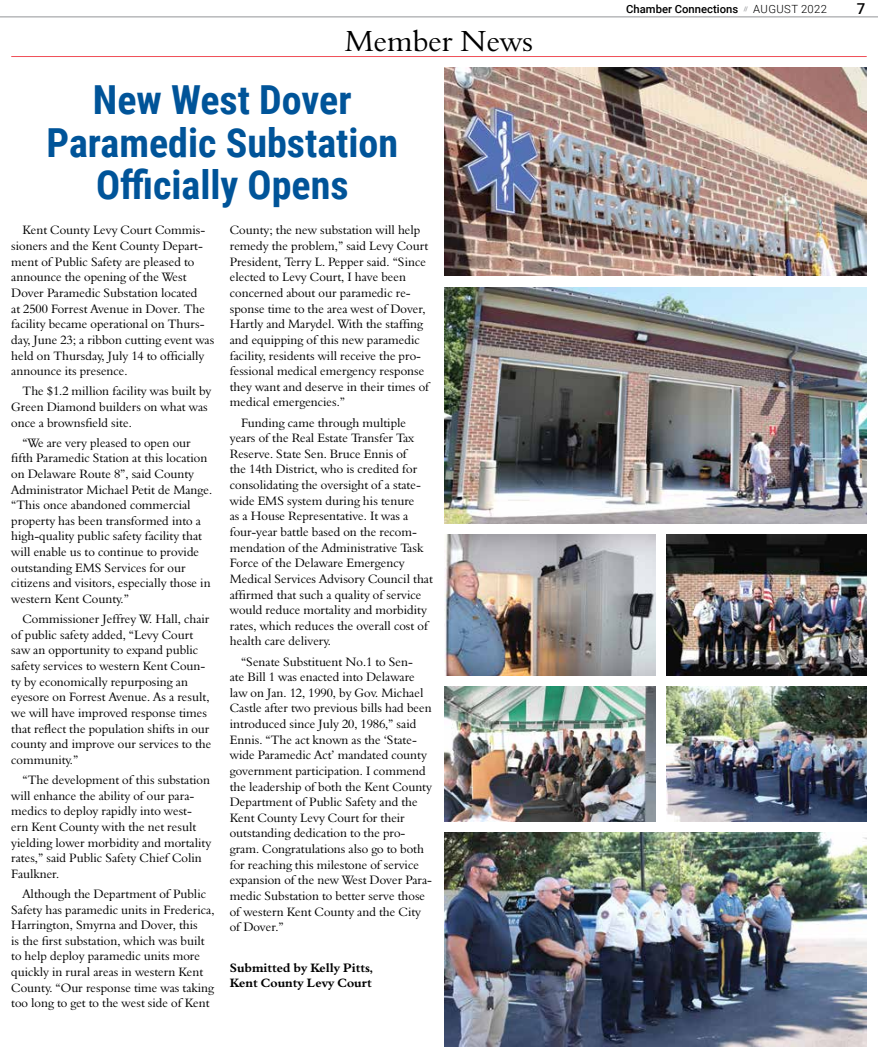
<style>
.page{position:relative;width:878px;height:1058px;background:#fff}
.page>*{position:absolute;margin:0;border:0;box-sizing:border-box;transform-origin:0 0}
.t1{font:700 40px/42.5px "Roboto Condensed";color:#005499;text-align:center}
.t2{font:30px "Aldine 401 BT Roman A";color:#000}
.t3{font:500 15px "Roboto";color:#000}
.t4{font:12.5px/15.6px "Aldine 401 BT Roman A";color:#000}
.t5{font:12.5px/15.6px "Aldine 401 BT Bold A";color:#000}
.t6{font:500 11.25px "Roboto";color:#000}
.s1{font-weight:300}
</style>
<div class="page">
<hr style="left:0;top:17px;width:878px;height:1px;background:#939598">
<img style="left:444px;top:832px;width:422px;height:214px">
<img style="left:444px;top:686px;width:211px;height:135px">
<img style="left:667px;top:686px;width:199px;height:135px">
<img style="left:667px;top:534px;width:199px;height:141px">
<img style="left:444px;top:68px;width:422px;height:208px">
<img style="left:444px;top:534px;width:211px;height:141px">
<img style="left:444px;top:287px;width:422px;height:236px">
<hr style="left:11px;top:56px;width:855px;height:1px;background:#f04e58">
<h2 class="t2" style="left:345px;top:22px;width:190px">Member News</h2>
<h1 class="t1" style="left:46px;top:77px;width:353px">New West Dover<br>Paramedic Substation<br>Officially Opens</h1>
<p class="t4" style="left:11px;top:222px;width:204px;text-indent:11px">Kent County Levy Court Commis&shy;sioners and the Kent County Depart&shy;ment of Public Safety are pleased to announce the opening of the West Dover Paramedic Substation located<br>at 2500 Forrest Avenue in Dover. The facility became operational on Thurs&shy;day, June 23; a ribbon cutting event was held on Thursday, July 14 to officially announce its presence.</p>
<p class="t4" style="left:11px;top:383px;width:202px;text-indent:11px">The $1.2 million facility was built by<br>Green Diamond builders on what was once a brownsfield site.</p>
<p class="t4" style="left:11px;top:434px;width:202px;text-indent:11px">“We are very pleased to open our fifth Paramedic Station at this location on Delaware Route 8”, said County Administrator Michael Petit de Mange. “This once abandoned commercial property has been transformed into a high-quality public safety facility that will enable us to continue to provide outstanding EMS Services for our citizens and visitors, especially those in western Kent County.”</p>
<p class="t4" style="left:11px;top:611px;width:202px;text-indent:11px">Commissioner Jeffrey W. Hall, chair of public safety added, “Levy Court saw an opportunity to expand public safety services to western Kent Coun&shy;ty by economically repurposing an eyesore on Forrest Avenue. As a result, we will have improved response times that reflect the population shifts in our county and improve our services to the community.”</p>
<p class="t4" style="left:11px;top:771px;width:201px;text-indent:11px">“The development of this substation will enhance the ability of our para&shy;medics to deploy rapidly into west&shy;ern Kent County with the net result yielding lower morbidity and mortality rates,” said Public Safety Chief Colin Faulkner.</p>
<p class="t4" style="left:11px;top:885px;width:205px;text-indent:11px">Although the Department of Public Safety has paramedic units in Frederica, Harrington, Smyrna and Dover, this<br>is the first substation, which was built to help deploy paramedic units more quickly in rural areas in western Kent County. “Our response time was taking too long to get to the west side of Kent</p>
<p class="t4" style="left:230px;top:222px;width:201px">County; the new substation will help remedy the problem,” said Levy Court President, Terry L. Pepper said. “Since elected to Levy Court, I have been concerned about our paramedic re&shy;sponse time to the area west of Dover, Hartly and Marydel. With the staffing and equipping of this new paramedic facility, residents will receive the pro&shy;fessional medical emergency response they want and deserve in their times of medical emergencies.”</p>
<p class="t4" style="left:230px;top:414px;width:204px;text-indent:11px">Funding came through multiple years of the Real Estate Transfer Tax Reserve. State Sen. Bruce Ennis of<br>the 14th District, who is credited for consolidating the oversight of a state&shy;wide EMS system during his tenure<br>as a House Representative. It was a four-year battle based on the recom&shy;mendation of the Administrative Task Force of the Delaware Emergency Medical Services Advisory Council that affirmed that such a quality of service would reduce mortality and morbidity rates, which reduces the overall cost of health care delivery.</p>
<p class="t4" style="left:230px;top:653px;width:204px;text-indent:11px">“Senate Substituent No.1 to Sen-<br>ate Bill 1 was enacted into Delaware law on Jan. 12, 1990, by Gov. Michael Castle after two previous bills had been introduced since July 20, 1986,” said Ennis. “The act known as the ‘State&shy;wide Paramedic Act’ mandated county government participation. I commend the leadership of both the Kent County Department of Public Safety and the Kent County Levy Court for their outstanding dedication to the pro&shy;gram. Congratulations also go to both for reaching this milestone of service expansion of the new West Dover Para&shy;medic Substation to better serve those of western Kent County and the City of Dover.”</p>
<p class="t5" style="left:230px;top:959px;width:145px">Submitted by Kelly Pitts,<br>Kent County Levy Court</p>
<p class="t6" style="left:626px;top:1px;width:202px">Chamber Connections <sup>//</sup> <span class="s1">AUGUST 2022</span></p>
<p class="t3" style="left:856px;top:-2px;width:10px">7</p>
</div>
